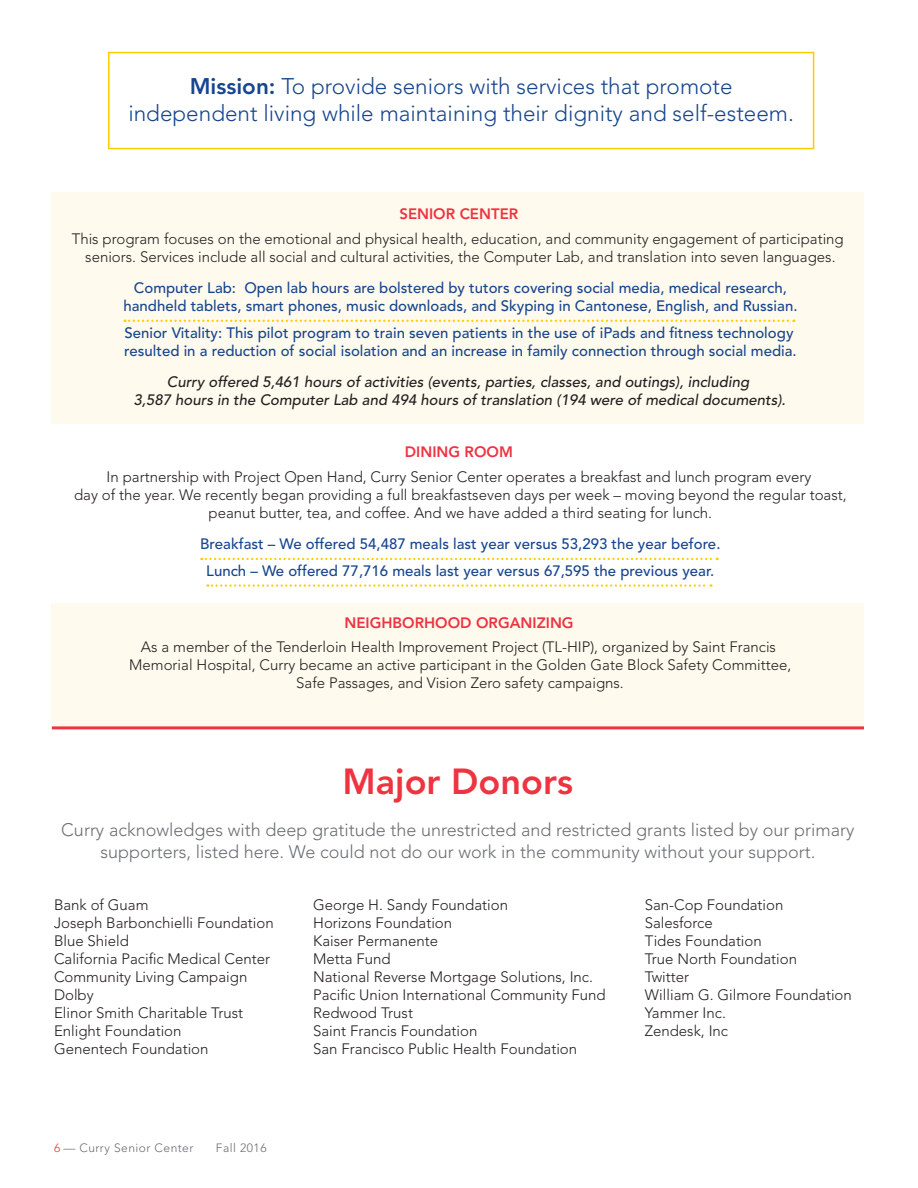
<style>
.page{position:relative;width:918px;height:1188px;background:#fff}
.page>*{position:absolute;margin:0;border:0;box-sizing:border-box;transform-origin:0 0}
.t1{font:800 36px "Avenir";color:#ee3341}
.body_copy{font:300 22.5px/27px "Avenir";color:#17468e;text-align:center}
.t2{font:300 18px/21.6px "Avenir";color:#6b6f71;text-align:center}
.body_copy-2{font:300 15px/18px "Avenir";color:#231f20;text-align:center}
.body_copy-3{font:500 15px/18px "Avenir";color:#17468e;text-align:center}
.body_copy-4{font:italic 500 15px/18px "Avenir";color:#231f20;text-align:center}
.body_copy-5{font:800 15px "Avenir";color:#ee3341}
.body_copy-6{font:300 12px "Avenir";letter-spacing:.04em;color:#6c6d70}
.s1{font-weight:800}
.s2{color:#ee3341}
</style>
<div class="page">
<div style="left:52px;top:192px;width:812px;height:231px;background:#fffaee"></div>
<div style="left:52px;top:604px;width:812px;height:123px;background:#fffaee"></div>
<svg style="left:125px;top:320px;width:669px;height:2px"></svg>
<svg style="left:201px;top:558px;width:517px;height:2px"></svg>
<svg style="left:207px;top:584px;width:505px;height:3px"></svg>
<div style="left:108px;top:52px;width:706px;height:97px;border:2px solid #fc0"></div>
<hr style="left:52px;top:726px;width:812px;height:3px;background:#ee3341">
<p class="body_copy" style="left:128px;top:73px;width:667px"><span class="s1">Mission:</span> To provide seniors with services that promote independent living while maintaining their dignity and self-esteem.</p>
<p class="body_copy-5" style="left:399px;top:205px;width:120px">SENIOR CENTER</p>
<p class="body_copy-2" style="left:72px;top:229px;width:774px">This program focuses on the emotional and physical health, education, and community engagement of participating seniors. Services include all social and cultural activities, the Computer Lab, and translation into seven languages.</p>
<p class="body_copy-3" style="left:123px;top:279px;width:676px">Computer Lab: Open lab hours are bolstered by tutors covering social media, medical research, handheld tablets, smart phones, music downloads, and Skyping in Cantonese, English, and Russian.</p>
<p class="body_copy-3" style="left:124px;top:324px;width:674px;text-align:left">Senior Vitality: This pilot program to train seven patients in the use of iPads and fitness technology resulted in a reduction of social isolation and an increase in family connection through social media.</p>
<p class="body_copy-4" style="left:134px;top:373px;width:654px">Curry offered 5,461 hours of activities (events, parties, classes, and outings), including<br>3,587 hours in the Computer Lab and 494 hours of translation (194 were of medical documents).</p>
<p class="body_copy-5" style="left:405px;top:443px;width:110px">DINING ROOM</p>
<p class="body_copy-2" style="left:74px;top:467px;width:774px">In partnership with Project Open Hand, Curry Senior Center operates a breakfast and lunch program every<br>day of the year. We recently began providing a full breakfastseven days per week – moving beyond the regular toast, peanut butter, tea, and coffee. And we have added a third seating for lunch.</p>
<p class="body_copy-3" style="left:200px;top:535px;width:522px">Breakfast – We offered 54,487 meals last year versus 53,293 the year before.</p>
<p class="body_copy-3" style="left:206px;top:562px;width:510px">Lunch – We offered 77,716 meals last year versus 67,595 the previous year.</p>
<p class="body_copy-5" style="left:344px;top:613px;width:231px">NEIGHBORHOOD ORGANIZING</p>
<p class="body_copy-2" style="left:129px;top:638px;width:664px">As a member of the Tenderloin Health Improvement Project (TL-HIP), organized by Saint Francis<br>Memorial Hospital, Curry became an active participant in the Golden Gate Block Safety Committee,<br>Safe Passages, and Vision Zero safety campaigns.</p>
<p class="t1" style="left:343px;top:760px;width:232px">Major Donors</p>
<p class="t2" style="left:61px;top:819px;width:795px">Curry acknowledges with deep gratitude the unrestricted and restricted grants listed by our primary supporters, listed here. We could not do our work in the community without your support.</p>
<p class="body_copy-2" style="left:54px;top:896px;width:96px">Bank of Guam</p>
<p class="body_copy-2" style="left:54px;top:914px;width:221px">Joseph Barbonchielli Foundation</p>
<p class="body_copy-2" style="left:54px;top:932px;width:77px">Blue Shield</p>
<p class="body_copy-2" style="left:54px;top:950px;width:218px">California Pacific Medical Center</p>
<p class="body_copy-2" style="left:54px;top:968px;width:195px">Community Living Campaign</p>
<p class="body_copy-2" style="left:54px;top:986px;width:41px">Dolby</p>
<p class="body_copy-2" style="left:54px;top:1004px;width:191px">Elinor Smith Charitable Trust</p>
<p class="body_copy-2" style="left:54px;top:1022px;width:129px">Enlight Foundation</p>
<p class="body_copy-2" style="left:54px;top:1040px;width:156px">Genentech Foundation</p>
<p class="body_copy-6" style="left:54px;top:1141px;width:141px"><span class="s2">6</span> — Curry Senior Center</p>
<p class="body_copy-6" style="left:216px;top:1141px;width:52px">Fall 2016</p>
<p class="body_copy-2" style="left:313px;top:896px;width:196px">George H. Sandy Foundation</p>
<p class="body_copy-2" style="left:313px;top:914px;width:140px">Horizons Foundation</p>
<p class="body_copy-2" style="left:313px;top:932px;width:127px">Kaiser Permanente</p>
<p class="body_copy-2" style="left:313px;top:950px;width:79px">Metta Fund</p>
<p class="body_copy-2" style="left:313px;top:968px;width:281px">National Reverse Mortgage Solutions, Inc.</p>
<p class="body_copy-2" style="left:313px;top:986px;width:294px">Pacific Union International Community Fund</p>
<p class="body_copy-2" style="left:313px;top:1004px;width:101px">Redwood Trust</p>
<p class="body_copy-2" style="left:313px;top:1022px;width:166px">Saint Francis Foundation</p>
<p class="body_copy-2" style="left:313px;top:1040px;width:265px">San Francisco Public Health Foundation</p>
<p class="body_copy-2" style="left:645px;top:896px;width:140px">San-Cop Foundation</p>
<p class="body_copy-2" style="left:645px;top:914px;width:70px">Salesforce</p>
<p class="body_copy-2" style="left:645px;top:932px;width:119px">Tides Foundation</p>
<p class="body_copy-2" style="left:645px;top:950px;width:154px">True North Foundation</p>
<p class="body_copy-2" style="left:645px;top:968px;width:46px">Twitter</p>
<p class="body_copy-2" style="left:645px;top:986px;width:209px">William G. Gilmore Foundation</p>
<p class="body_copy-2" style="left:645px;top:1004px;width:83px">Yammer Inc.</p>
<p class="body_copy-2" style="left:645px;top:1022px;width:85px">Zendesk, Inc</p>
</div>
